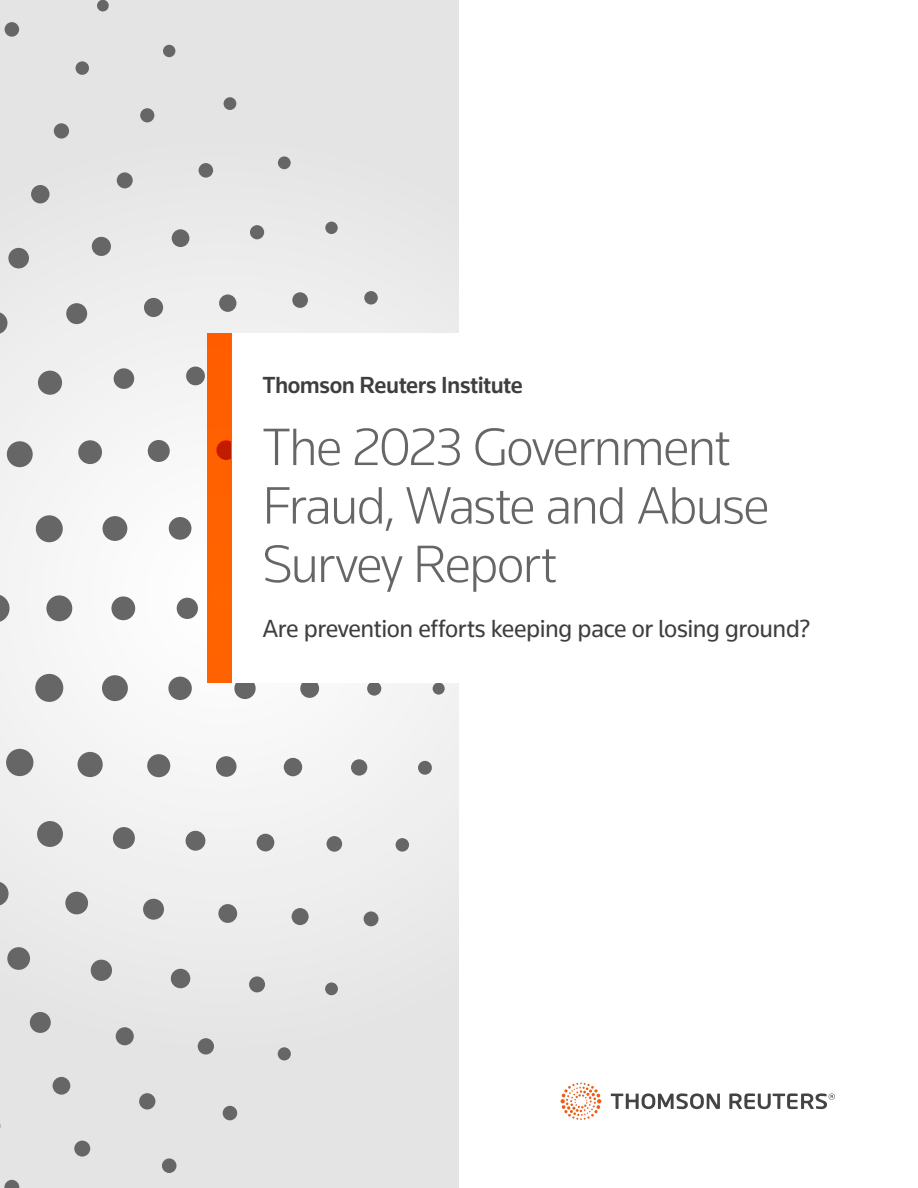
<style>
.page{position:relative;width:918px;height:1188px;background:#fff}
.page>*{position:absolute;margin:0;border:0;box-sizing:border-box;transform-origin:0 0}
.t1{font:300 54.6px/58.5px "Knowledge 2017";letter-spacing:-.035em;color:#666}
.t2{font:25.5px "Knowledge 2017";letter-spacing:-.015em;color:#3e3e3e}
.t3{font:500 24px "Knowledge 2017";letter-spacing:-.025em;color:#3e3e3e}
</style>
<div class="page">
<div style="left:0;top:0;width:459px;height:1188px;background:linear-gradient(to bottom,#ededed,#ededed)"></div>
<div style="left:171px;top:969px;width:19px;height:19px;background:#666;border-radius:50%"></div>
<div style="left:218px;top:904px;width:19px;height:19px;background:#666;border-radius:50%"></div>
<div style="left:300px;top:679px;width:19px;height:19px;background:#666;border-radius:50%"></div>
<div style="left:292px;top:908px;width:17px;height:17px;background:#666;border-radius:50%"></div>
<div style="left:327px;top:836px;width:15px;height:16px;background:#666;border-radius:50%"></div>
<div style="left:325px;top:982px;width:13px;height:13px;background:#666;border-radius:50%"></div>
<div style="left:249px;top:976px;width:16px;height:16px;background:#666;border-radius:50%"></div>
<div style="left:223px;top:1106px;width:14px;height:14px;background:#666;border-radius:50%"></div>
<div style="left:278px;top:1047px;width:13px;height:13px;background:#666;border-radius:50%"></div>
<div style="left:257px;top:834px;width:17px;height:17px;background:#666;border-radius:50%"></div>
<div style="left:433px;top:683px;width:12px;height:12px;background:#666;border-radius:50%"></div>
<div style="left:418px;top:761px;width:14px;height:14px;background:#666;border-radius:50%"></div>
<div style="left:396px;top:838px;width:13px;height:14px;background:#666;border-radius:50%"></div>
<div style="left:367px;top:681px;width:14px;height:15px;background:#666;border-radius:50%"></div>
<div style="left:351px;top:759px;width:16px;height:17px;background:#666;border-radius:50%"></div>
<div style="left:364px;top:911px;width:14px;height:15px;background:#666;border-radius:50%"></div>
<div style="left:7px;top:947px;width:23px;height:23px;background:#666;border-radius:50%"></div>
<div style="left:91px;top:960px;width:21px;height:21px;background:#666;border-radius:50%"></div>
<div style="left:53px;top:1077px;width:17px;height:18px;background:#666;border-radius:50%"></div>
<div style="left:74px;top:1141px;width:16px;height:16px;background:#666;border-radius:50%"></div>
<div style="left:30px;top:1012px;width:21px;height:21px;background:#666;border-radius:50%"></div>
<svg style="left:4px;top:1180px;width:15px;height:8px"></svg>
<svg style="left:0;top:1117px;width:1px;height:17px"></svg>
<div style="left:198px;top:1038px;width:16px;height:17px;background:#666;border-radius:50%"></div>
<div style="left:162px;top:1158px;width:14px;height:15px;background:#666;border-radius:50%"></div>
<div style="left:186px;top:831px;width:19px;height:20px;background:#666;border-radius:50%"></div>
<div style="left:216px;top:756px;width:21px;height:21px;background:#666;border-radius:50%"></div>
<div style="left:111px;top:596px;width:24px;height:24px;background:#666;border-radius:50%"></div>
<div style="left:116px;top:1027px;width:18px;height:18px;background:#666;border-radius:50%"></div>
<div style="left:113px;top:827px;width:22px;height:22px;background:#666;border-radius:50%"></div>
<div style="left:143px;top:899px;width:21px;height:21px;background:#666;border-radius:50%"></div>
<div style="left:139px;top:1093px;width:16px;height:17px;background:#666;border-radius:50%"></div>
<div style="left:234px;top:678px;width:22px;height:21px;background:#666;border-radius:50%"></div>
<div style="left:292px;top:292px;width:16px;height:16px;background:#666;border-radius:50%"></div>
<div style="left:219px;top:294px;width:17px;height:18px;background:#666;border-radius:50%"></div>
<div style="left:224px;top:97px;width:12px;height:13px;background:#666;border-radius:50%"></div>
<div style="left:199px;top:163px;width:14px;height:15px;background:#666;border-radius:50%"></div>
<div style="left:250px;top:225px;width:14px;height:14px;background:#666;border-radius:50%"></div>
<div style="left:117px;top:172px;width:16px;height:16px;background:#666;border-radius:50%"></div>
<div style="left:186px;top:367px;width:19px;height:18px;background:#666;border-radius:50%"></div>
<div style="left:144px;top:298px;width:19px;height:19px;background:#666;border-radius:50%"></div>
<div style="left:172px;top:229px;width:17px;height:18px;background:#666;border-radius:50%"></div>
<div style="left:140px;top:108px;width:14px;height:14px;background:#666;border-radius:50%"></div>
<div style="left:169px;top:517px;width:22px;height:23px;background:#666;border-radius:50%"></div>
<div style="left:148px;top:440px;width:22px;height:22px;background:#666;border-radius:50%"></div>
<div style="left:147px;top:754px;width:23px;height:23px;background:#666;border-radius:50%"></div>
<div style="left:177px;top:598px;width:21px;height:21px;background:#666;border-radius:50%"></div>
<div style="left:168px;top:677px;width:24px;height:23px;background:#666;border-radius:50%"></div>
<div style="left:278px;top:156px;width:13px;height:13px;background:#666;border-radius:50%"></div>
<div style="left:284px;top:758px;width:18px;height:18px;background:#666;border-radius:50%"></div>
<div style="left:325px;top:222px;width:13px;height:12px;background:#666;border-radius:50%"></div>
<div style="left:364px;top:291px;width:14px;height:14px;background:#666;border-radius:50%"></div>
<div style="left:163px;top:45px;width:12px;height:12px;background:#666;border-radius:50%"></div>
<svg style="left:0;top:312px;width:7px;height:22px"></svg>
<svg style="left:0;top:881px;width:9px;height:25px"></svg>
<div style="left:6px;top:749px;width:27px;height:27px;background:#666;border-radius:50%"></div>
<div style="left:8px;top:248px;width:21px;height:20px;background:#666;border-radius:50%"></div>
<div style="left:5px;top:22px;width:14px;height:15px;background:#666;border-radius:50%"></div>
<div style="left:114px;top:368px;width:20px;height:21px;background:#666;border-radius:50%"></div>
<div style="left:102px;top:675px;width:26px;height:26px;background:#666;border-radius:50%"></div>
<div style="left:97px;top:0;width:12px;height:11px;background:#666;border-radius:50%"></div>
<div style="left:65px;top:892px;width:23px;height:22px;background:#666;border-radius:50%"></div>
<div style="left:103px;top:516px;width:24px;height:25px;background:#666;border-radius:50%"></div>
<div style="left:78px;top:752px;width:25px;height:25px;background:#666;border-radius:50%"></div>
<div style="left:35px;top:674px;width:28px;height:28px;background:#666;border-radius:50%"></div>
<div style="left:37px;top:821px;width:26px;height:26px;background:#666;border-radius:50%"></div>
<div style="left:36px;top:515px;width:27px;height:27px;background:#666;border-radius:50%"></div>
<div style="left:46px;top:595px;width:26px;height:26px;background:#666;border-radius:50%"></div>
<svg style="left:0;top:594px;width:10px;height:29px"></svg>
<div style="left:31px;top:185px;width:19px;height:18px;background:#666;border-radius:50%"></div>
<div style="left:38px;top:371px;width:24px;height:24px;background:#666;border-radius:50%"></div>
<div style="left:7px;top:441px;width:26px;height:26px;background:#666;border-radius:50%"></div>
<div style="left:92px;top:237px;width:19px;height:19px;background:#666;border-radius:50%"></div>
<div style="left:54px;top:123px;width:15px;height:16px;background:#666;border-radius:50%"></div>
<div style="left:78px;top:440px;width:24px;height:24px;background:#666;border-radius:50%"></div>
<div style="left:76px;top:61px;width:13px;height:14px;background:#666;border-radius:50%"></div>
<div style="left:66px;top:303px;width:21px;height:21px;background:#666;border-radius:50%"></div>
<svg style="left:611px;top:1093px;width:224px;height:16px"></svg>
<svg style="left:561px;top:1083px;width:40px;height:37px"></svg>
<div style="left:231px;top:334px;width:276px;height:349px;background:#fff"></div>
<div style="left:207px;top:334px;width:24px;height:349px;background:#ff6400"></div>
<p class="t3" style="left:262px;top:370px;width:262px">Thomson Reuters Institute</p>
<p class="t1" style="left:262px;top:417px;width:508px">The 2023 Government<br>Fraud, Waste and Abuse<br>Survey Report</p>
<p class="t2" style="left:262px;top:613px;width:550px">Are prevention efforts keeping pace or losing ground?</p>
</div>
